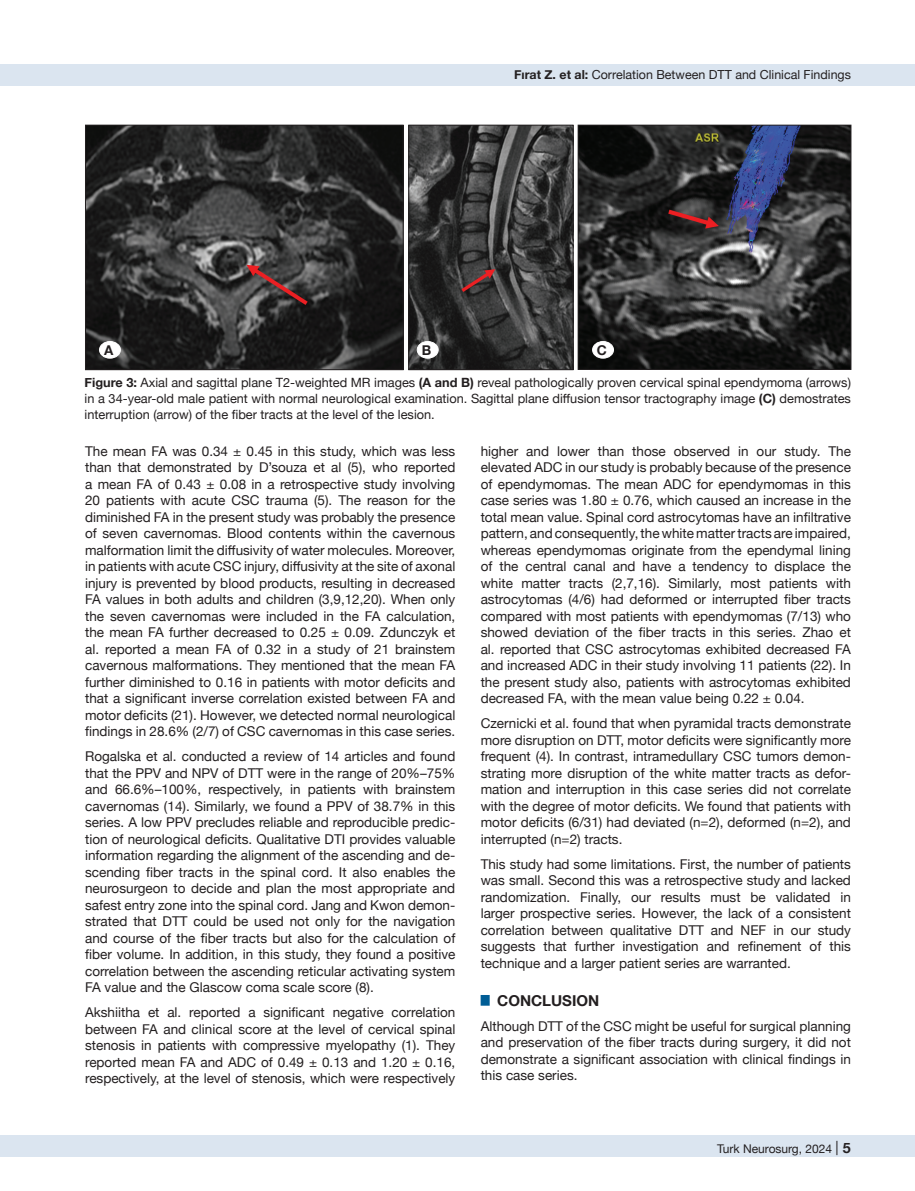
<style>
.page{position:relative;width:915px;height:1191px;background:#fff}
.page>*{position:absolute;margin:0;border:0;box-sizing:border-box;transform-origin:0 0}
.t1{font:700 15px "Helvetica Neue";color:#231f20}
.t2{font:13.5px/16.5px "Helvetica Neue";color:#231f20;text-align:justify}
.t3{font:700 13.5px "Helvetica Neue";color:#231f20}
.t4{font:12.75px/15.8px "Helvetica Neue";color:#231f20;text-align:justify}
.t5{font:12.45px "Helvetica Neue";color:#231f20}
.t6{font:12px "Helvetica Neue";color:#231f20}
.s1{font-weight:700}
.s2{font-size:14.25px}
.s3{font-weight:700;font-size:14.25px}
</style>
<div class="page">
<div style="left:0;top:1135px;width:914px;height:22px;background:#dbe5f0"></div>
<div style="left:0;top:64px;width:914px;height:21px;background:#dbe5f0"></div>
<img style="left:87px;top:127px;width:314px;height:241px">
<div style="left:85px;top:125px;width:318px;height:245px;border:1px solid #231f20"></div>
<img style="left:410px;top:127px;width:161px;height:241px">
<div style="left:408px;top:125px;width:165px;height:245px;border:1px solid #231f20"></div>
<img style="left:579px;top:127px;width:270px;height:241px">
<div style="left:577px;top:125px;width:274px;height:245px;border:1px solid #231f20"></div>
<div style="left:99px;top:341px;width:21px;height:17px;background:#fff;border-radius:50%"></div>
<div style="left:99px;top:341px;width:22px;height:17px;border:1px solid #fff;border-radius:50%"></div>
<div style="left:417px;top:341px;width:21px;height:17px;background:#fff;border-radius:50%"></div>
<div style="left:417px;top:341px;width:21px;height:17px;border:1px solid #fff;border-radius:50%"></div>
<div style="left:592px;top:341px;width:21px;height:17px;background:#fff;border-radius:50%"></div>
<div style="left:592px;top:341px;width:21px;height:17px;border:1px solid #fff;border-radius:50%"></div>
<p class="t5" style="left:514px;top:66px;width:338px"><span class="s1">Fırat Z. et al:</span> Correlation Between DTT and Clinical Findings</p>
<p class="t3" style="left:104px;top:339px;width:11px">A</p>
<p class="t3" style="left:421px;top:339px;width:11px">B</p>
<p class="t3" style="left:596px;top:339px;width:12px">C</p>
<p class="t4" style="left:84px;top:375px;width:767px"><span class="s1">Figure 3:</span> Axial and sagittal plane T2-weighted MR images <span class="s1">(A and B)</span> reveal pathologically proven cervical spinal ependymoma (arrows) in a 34-year-old male patient with normal neurological examination. Sagittal plane diffusion tensor tractography image <span class="s1">(C)</span> demostrates interruption (arrow) of the fiber tracts at the level of the lesion.</p>
<p class="t2" style="left:85px;top:443px;width:371px">The mean FA was 0.34 ± 0.45 in this study, which was less than that demonstrated by D’souza et al (5), who reported a mean FA of 0.43 ± 0.08 in a retrospective study involving 20 patients with acute CSC trauma (5). The reason for the diminished FA in the present study was probably the presence of seven cavernomas. Blood contents within the cavernous malformation limit the diffusivity of water molecules. Moreover, in patients with acute CSC injury, diffusivity at the site of axonal injury is prevented by blood products, resulting in decreased FA values in both adults and children (3,9,12,20). When only the seven cavernomas were included in the FA calculation, the mean FA further decreased to 0.25 ± 0.09. Zdunczyk et al. reported a mean FA of 0.32 in a study of 21 brainstem cavernous malformations. They mentioned that the mean FA further diminished to 0.16 in patients with motor deficits and that a significant inverse correlation existed between FA and motor deficits (21). However, we detected normal neurological findings in 28.6% (2/7) of CSC cavernomas in this case series.</p>
<p class="t2" style="left:85px;top:749px;width:371px">Rogalska et al. conducted a review of 14 articles and found that the PPV and NPV of DTT were in the range of 20%–75% and 66.6%–100%, respectively, in patients with brainstem cavernomas (14). Similarly, we found a PPV of 38.7% in this series. A low PPV precludes reliable and reproducible predic&shy;tion of neurological deficits. Qualitative DTI provides valuable information regarding the alignment of the ascending and de&shy;scending fiber tracts in the spinal cord. It also enables the neurosurgeon to decide and plan the most appropriate and safest entry zone into the spinal cord. Jang and Kwon demon&shy;strated that DTT could be used not only for the navigation and course of the fiber tracts but also for the calculation of fiber volume. In addition, in this study, they found a positive correlation between the ascending reticular activating system FA value and the Glascow coma scale score (8).</p>
<p class="t2" style="left:85px;top:1005px;width:371px">Akshiitha et al. reported a significant negative correlation between FA and clinical score at the level of cervical spinal stenosis in patients with compressive myelopathy (1). They reported mean FA and ADC of 0.49 ± 0.13 and 1.20 ± 0.16, respectively, at the level of stenosis, which were respectively</p>
<p class="t2" style="left:480px;top:443px;width:371px">higher and lower than those observed in our study. The elevated ADC in our study is probably because of the presence of ependymomas. The mean ADC for ependymomas in this case series was 1.80 ± 0.76, which caused an increase in the total mean value. Spinal cord astrocytomas have an infiltrative pattern, and consequently, the white matter tracts are impaired, whereas ependymomas originate from the ependymal lining of the central canal and have a tendency to displace the white matter tracts (2,7,16). Similarly, most patients with astrocytomas (4/6) had deformed or interrupted fiber tracts compared with most patients with ependymomas (7/13) who showed deviation of the fiber tracts in this series. Zhao et al. reported that CSC astrocytomas exhibited decreased FA and increased ADC in their study involving 11 patients (22). In the present study also, patients with astrocytomas exhibited decreased FA, with the mean value being 0.22 ± 0.04.</p>
<p class="t2" style="left:480px;top:716px;width:371px">Czernicki et al. found that when pyramidal tracts demonstrate more disruption on DTT, motor deficits were significantly more frequent (4). In contrast, intramedullary CSC tumors demon&shy;strating more disruption of the white matter tracts as defor&shy;mation and interruption in this case series did not correlate with the degree of motor deficits. We found that patients with motor deficits (6/31) had deviated (n=2), deformed (n=2), and interrupted (n=2) tracts.</p>
<p class="t2" style="left:480px;top:856px;width:371px">This study had some limitations. First, the number of patients was small. Second this was a retrospective study and lacked randomization. Finally, our results must be validated in larger prospective series. However, the lack of a consistent correlation between qualitative DTT and NEF in our study suggests that further investigation and refinement of this technique and a larger patient series are warranted.</p>
<p class="t1" style="left:480px;top:988px;width:120px"><sup>█</sup> CONCLUSION</p>
<p class="t2" style="left:480px;top:1018px;width:371px">Although DTT of the CSC might be useful for surgical planning and preservation of the fiber tracts during surgery, it did not demonstrate a significant association with clinical findings in this case series.</p>
<p class="t6" style="left:716px;top:1140px;width:156px">Turk Neurosurg, 2024 <span class="s2">|</span> <span class="s3">5 5</span></p>
</div>
